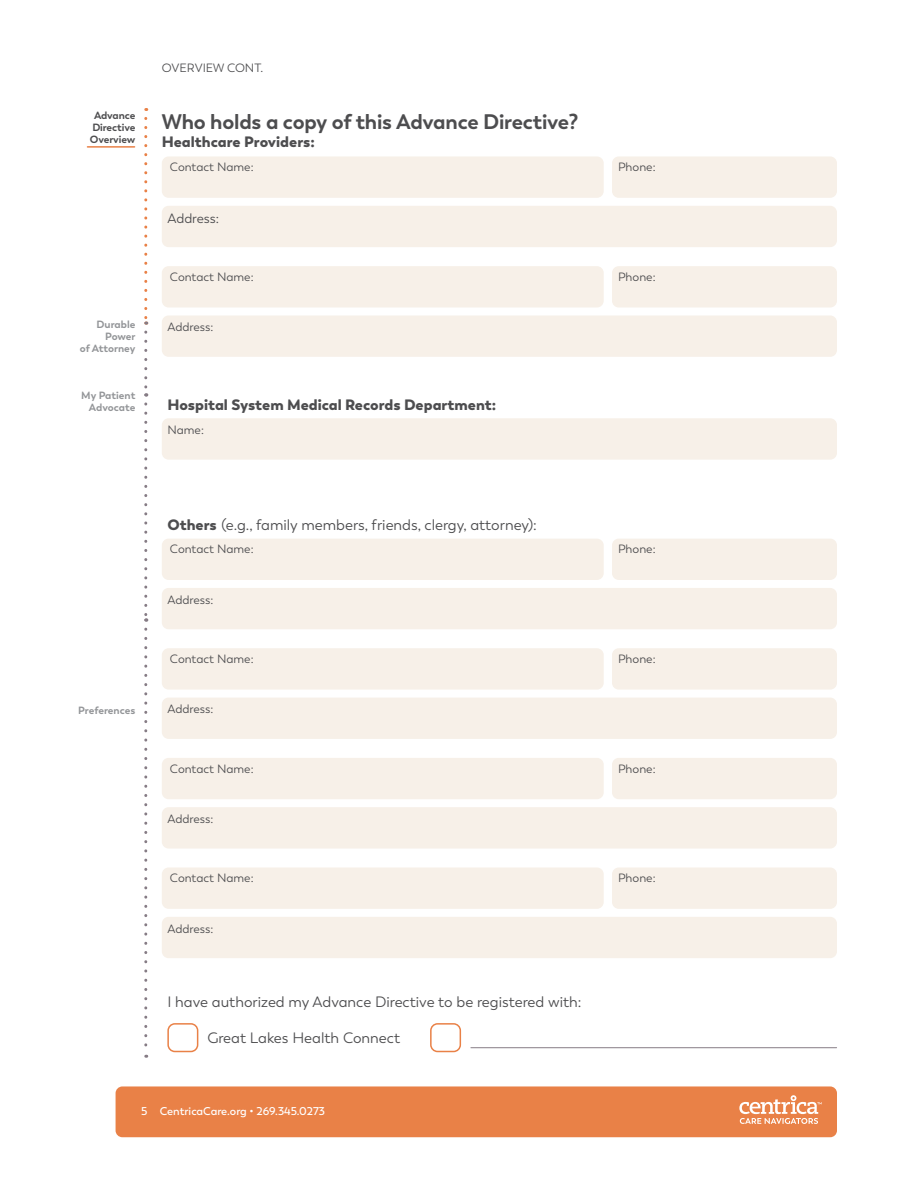
<style>
.page{position:relative;width:918px;height:1188px;background:#fff}
.page>*{position:absolute;margin:0;border:0;box-sizing:border-box;transform-origin:0 0}
.t1{font:700 21px "Boston";letter-spacing:-.01em;color:#4d4d4f}
.t2{font:15px "Boston";color:#4d4d4f}
.t3{font:900 15px "Boston";color:#4d4d4f}
.t4{font:13.5px "Boston";color:#4d4d4f}
.t5{font:12px "Boston";color:#4d4d4f}
.t6{font:600 11.25px "Boston";color:#fff}
.t7{font:700 10.5px/12px "Boston";color:#939598;text-align:right}
.t8{font:700 10.5px/12px "Boston";letter-spacing:-.01em;color:#4d4d4f;text-align:center}
.s1{font-weight:900}
</style>
<div class="page">
<div style="left:116px;top:1086px;width:721px;height:51px;background:#e98147;border-radius:7px"></div>
<svg style="left:144px;top:118px;width:3px;height:207px"></svg>
<svg style="left:144px;top:332px;width:3px;height:64px"></svg>
<svg style="left:144px;top:404px;width:3px;height:218px"></svg>
<svg style="left:144px;top:629px;width:3px;height:429px"></svg>
<svg style="left:739px;top:1095px;width:83px;height:29px"></svg>
<div style="left:612px;top:156px;width:225px;height:42px;background:#f7f0e8;border-radius:7px"></div>
<div style="left:612px;top:266px;width:225px;height:42px;background:#f7f0e8;border-radius:7px"></div>
<div style="left:162px;top:156px;width:442px;height:42px;background:#f7f0e8;border-radius:7px"></div>
<div style="left:162px;top:266px;width:442px;height:42px;background:#f7f0e8;border-radius:7px"></div>
<div style="left:167px;top:1023px;width:31px;height:29px;border:2px solid #e98147;border-radius:7px"></div>
<div style="left:430px;top:1023px;width:31px;height:29px;border:2px solid #e98147;border-radius:7px"></div>
<div style="left:162px;top:206px;width:675px;height:41px;background:#f7f0e8;border-radius:7px"></div>
<div style="left:162px;top:315px;width:675px;height:42px;background:#f7f0e8;border-radius:7px"></div>
<div style="left:162px;top:418px;width:675px;height:42px;background:#f7f0e8;border-radius:7px"></div>
<div style="left:612px;top:868px;width:225px;height:41px;background:#f7f0e8;border-radius:7px"></div>
<div style="left:162px;top:868px;width:442px;height:41px;background:#f7f0e8;border-radius:7px"></div>
<div style="left:162px;top:917px;width:675px;height:41px;background:#f7f0e8;border-radius:7px"></div>
<div style="left:612px;top:758px;width:225px;height:41px;background:#f7f0e8;border-radius:7px"></div>
<div style="left:162px;top:758px;width:442px;height:41px;background:#f7f0e8;border-radius:7px"></div>
<div style="left:162px;top:807px;width:675px;height:42px;background:#f7f0e8;border-radius:7px"></div>
<div style="left:612px;top:648px;width:225px;height:42px;background:#f7f0e8;border-radius:7px"></div>
<div style="left:162px;top:648px;width:442px;height:42px;background:#f7f0e8;border-radius:7px"></div>
<div style="left:162px;top:698px;width:675px;height:41px;background:#f7f0e8;border-radius:7px"></div>
<div style="left:612px;top:539px;width:225px;height:41px;background:#f7f0e8;border-radius:7px"></div>
<div style="left:162px;top:539px;width:442px;height:41px;background:#f7f0e8;border-radius:7px"></div>
<div style="left:162px;top:588px;width:675px;height:41px;background:#f7f0e8;border-radius:7px"></div>
<hr style="left:471px;top:1047px;width:366px;height:1px;background:#867c85">
<hr style="left:87px;top:146px;width:48px;height:2px;background:#e98147">
<p class="t8" style="left:90px;top:109px;width:47px">Advance<br>Directive<br>Overview</p>
<p class="t7" style="left:80px;top:318px;width:57px">Durable<br>Power<br>of Attorney</p>
<p class="t7" style="left:81px;top:390px;width:56px">My Patient<br>Advocate</p>
<p class="t5" style="left:162px;top:61px;width:103px">OVERVIEW CONT.</p>
<h1 class="t1" style="left:162px;top:109px;width:418px">Who holds a copy of this Advance Directive?</h1>
<p class="t3" style="left:162px;top:132px;width:155px">Healthcare Providers:</p>
<p class="t5" style="left:170px;top:160px;width:85px">Contact Name:</p>
<p class="t4" style="left:167px;top:211px;width:53px">Address:</p>
<p class="t5" style="left:170px;top:270px;width:85px">Contact Name:</p>
<p class="t5" style="left:167px;top:320px;width:47px">Address:</p>
<p class="t3" style="left:167px;top:395px;width:330px">Hospital System Medical Records Department:</p>
<p class="t5" style="left:167px;top:423px;width:38px">Name:</p>
<p class="t7" style="left:78px;top:704px;width:59px">Preferences</p>
<p class="t2" style="left:167px;top:516px;width:371px"><span class="s1">Others</span> (e.g., family members, friends, clergy, attorney):</p>
<p class="t5" style="left:170px;top:542px;width:85px">Contact Name:</p>
<p class="t5" style="left:167px;top:593px;width:47px">Address:</p>
<p class="t5" style="left:170px;top:652px;width:85px">Contact Name:</p>
<p class="t5" style="left:167px;top:702px;width:47px">Address:</p>
<p class="t5" style="left:170px;top:761px;width:85px">Contact Name:</p>
<p class="t5" style="left:167px;top:812px;width:47px">Address:</p>
<p class="t5" style="left:170px;top:871px;width:85px">Contact Name:</p>
<p class="t5" style="left:167px;top:922px;width:47px">Address:</p>
<p class="t2" style="left:167px;top:993px;width:416px">I have authorized my Advance Directive to be registered with:</p>
<p class="t2" style="left:207px;top:1029px;width:194px">Great Lakes Health Connect</p>
<p class="t6" style="left:141px;top:1105px;width:185px">5 CentricaCare.org • 269.345.0273</p>
<p class="t5" style="left:618px;top:160px;width:39px">Phone:</p>
<p class="t5" style="left:618px;top:270px;width:39px">Phone:</p>
<p class="t5" style="left:618px;top:542px;width:39px">Phone:</p>
<p class="t5" style="left:618px;top:652px;width:39px">Phone:</p>
<p class="t5" style="left:618px;top:761px;width:39px">Phone:</p>
<p class="t5" style="left:618px;top:871px;width:39px">Phone:</p>
</div>
